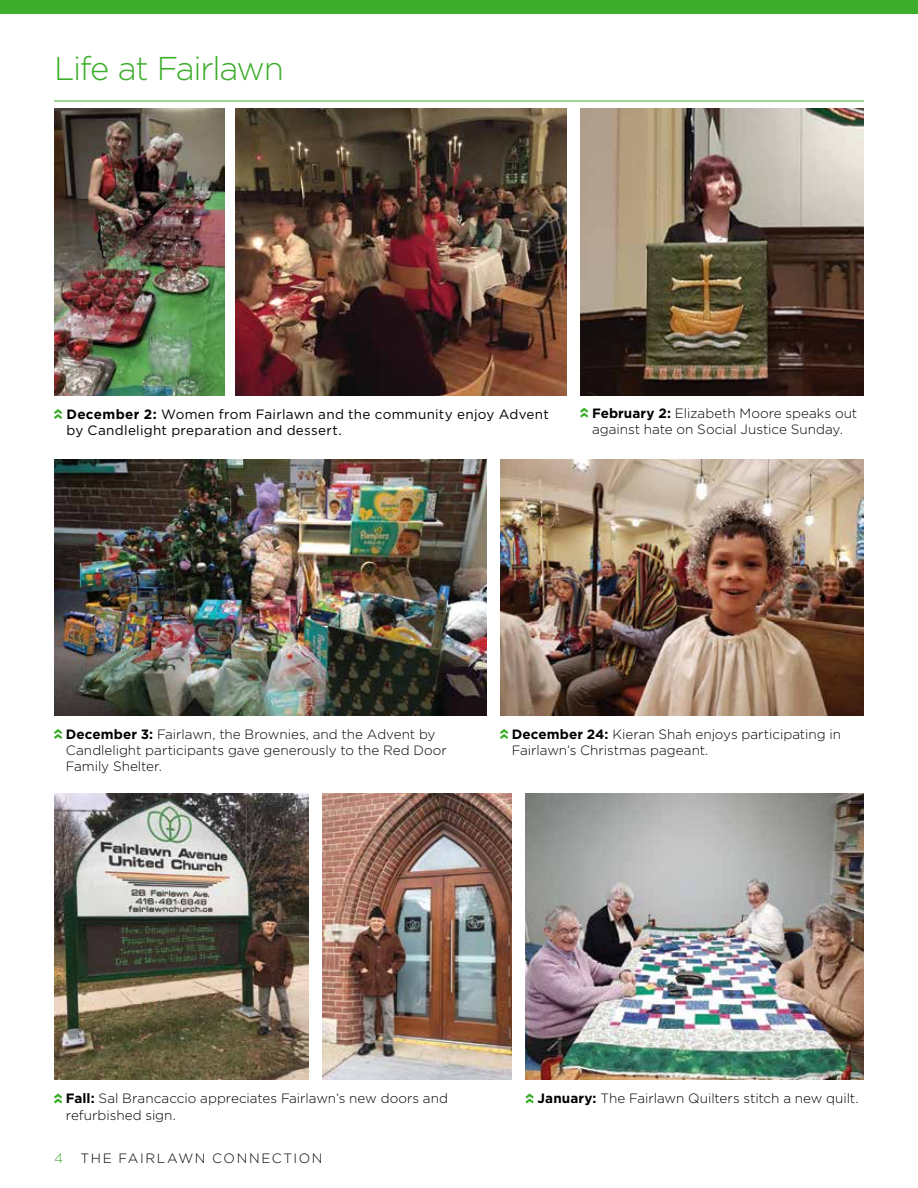
<style>
.page{position:relative;width:918px;height:1188px;background:#fff}
.page>*{position:absolute;margin:0;border:0;box-sizing:border-box;transform-origin:0 0}
.t1{font:300 33px "Gotham";letter-spacing:-.04em;color:#3dae2b}
.t2{font:300 13.5px/16.2px "Gotham";color:#000}
.t3{font:13.5px/16.2px "Gotham";letter-spacing:.02em;color:#000}
.t4{font:300 13.5px "Gotham";letter-spacing:.12em;color:#000}
.t5{font:300 13.5px "Gotham";color:#3dae2b}
.s1{font-weight:700}
</style>
<div class="page">
<div style="left:0;top:0;width:918px;height:14px;background:#3dae2b"></div>
<hr style="left:54px;top:101px;width:810px;height:1px;background:#3dae2b">
<svg style="left:54px;top:409px;width:8px;height:10px"></svg>
<svg style="left:526px;top:1093px;width:8px;height:10px"></svg>
<svg style="left:580px;top:408px;width:8px;height:10px"></svg>
<svg style="left:54px;top:729px;width:8px;height:10px"></svg>
<svg style="left:54px;top:1093px;width:8px;height:10px"></svg>
<svg style="left:500px;top:729px;width:8px;height:10px"></svg>
<img style="left:54px;top:794px;width:255px;height:286px">
<img style="left:54px;top:108px;width:171px;height:288px">
<img style="left:54px;top:459px;width:432px;height:257px">
<img style="left:526px;top:794px;width:338px;height:286px">
<img style="left:236px;top:108px;width:330px;height:288px">
<img style="left:500px;top:459px;width:364px;height:257px">
<img style="left:580px;top:108px;width:284px;height:288px">
<img style="left:322px;top:794px;width:190px;height:286px">
<h1 class="t1" style="left:54px;top:48px;width:231px">Life at Fairlawn</h1>
<p class="t3" style="left:66px;top:406px;width:484px"><span class="s1">December 2:</span> Women from Fairlawn and the community enjoy Advent by Candlelight preparation and dessert.</p>
<p class="t2" style="left:592px;top:404px;width:267px"><span class="s1">February 2:</span> Elizabeth Moore speaks out against hate on Social Justice Sunday.</p>
<p class="t2" style="left:66px;top:726px;width:383px"><span class="s1">December 3:</span> Fairlawn, the Brownies, and the Advent by<br>Candlelight participants gave generously to the Red Door<br>Family Shelter.</p>
<p class="t2" style="left:512px;top:726px;width:331px"><span class="s1">December 24:</span> Kieran Shah enjoys participating in<br>Fairlawn’s Christmas pageant.</p>
<p class="t2" style="left:66px;top:1090px;width:384px"><span class="s1">Fall:</span> Sal Brancaccio appreciates Fairlawn’s new doors and refurbished sign.</p>
<p class="t5" style="left:54px;top:1150px;width:10px">4</p>
<p class="t4" style="left:81px;top:1150px;width:244px">THE FAIRLAWN CONNECTION</p>
<p class="t2" style="left:537px;top:1090px;width:323px"><span class="s1">January:</span> The Fairlawn Quilters stitch a new quilt.</p>
</div>
